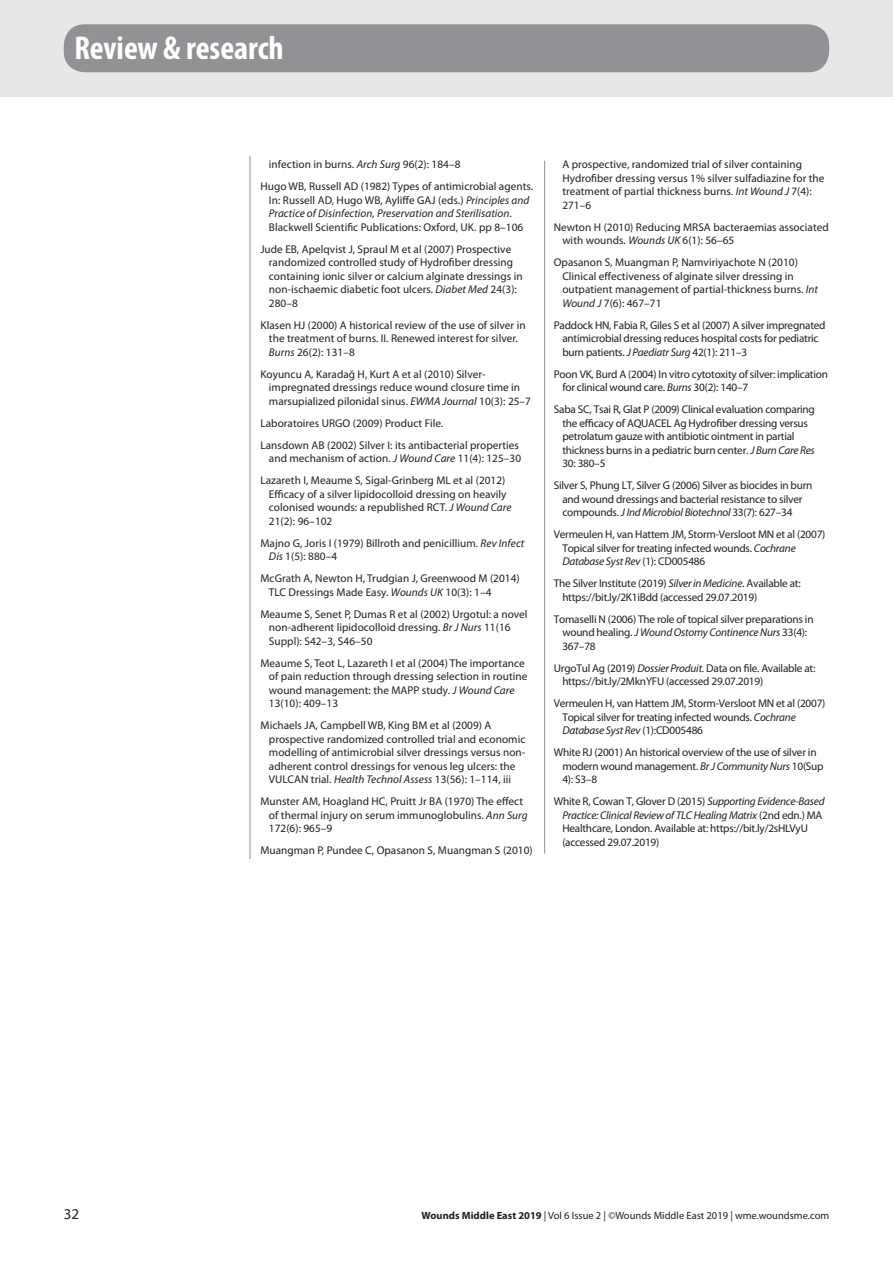
<style>
.page{position:relative;width:893px;height:1263px;background:#fff}
.page>*{position:absolute;margin:0;border:0;box-sizing:border-box;transform-origin:0 0}
.t1{font:700 condensed 33.15px "Myriad Pro";color:#fff}
.t2{font:15px "Myriad Pro";color:#231f20}
.t3{font:11.25px/13.5px "Myriad Pro";letter-spacing:.005em;color:#231f20}
.t4{font:11.25px/13.5px "Myriad Pro";letter-spacing:-.02em;color:#231f20}
.t5{font:10.5px "Myriad Pro";color:#231f20}
.s1{font-style:italic}
.s2{font-weight:700}
</style>
<div class="page">
<div style="left:0;top:0;width:893px;height:97px;background:#e6e7e9"></div>
<div style="left:64px;top:24px;width:765px;height:48px;background:#919295;border-radius:21px"></div>
<hr style="left:250px;top:156px;width:1px;height:703px;background:#939598">
<hr style="left:544px;top:161px;width:1px;height:693px;background:#939598">
<h1 class="t1" style="left:74px;top:27px;width:211px">Review &amp; research</h1>
<h1 class="t1" style="left:74px;top:35px;width:287px">Products and Technology</h1>
<p class="t3" style="left:260px;top:153px;width:274px;line-height:22px;text-indent:9px">infection in burns. <span class="s1">Arch Surg</span> 96(2): 184–8<br>Hugo WB, Russell AD (1982) Types of antimicrobial agents.</p>
<p class="t3" style="left:269px;top:193px;width:262px">In: Russell AD, Hugo WB, Ayliffe GAJ (eds.) <span class="s1">Principles and<br>Practice of Disinfection, Preservation and Sterilisation</span>.<br>Blackwell Scientific Publications: Oxford, UK. pp 8–106</p>
<p class="t3" style="left:269px;top:242px;width:255px;text-indent:-9px">Jude EB, Apelqvist J, Spraul M et al (2007) Prospective randomized controlled study of Hydrofiber dressing containing ionic silver or calcium alginate dressings in non-ischaemic diabetic foot ulcers. <span class="s1">Diabet Med</span> 24(3):<br>280–8</p>
<p class="t3" style="left:269px;top:318px;width:258px;text-indent:-9px">Klasen HJ (2000) A historical review of the use of silver in the treatment of burns. II. Renewed interest for silver.<br><span class="s1">Burns</span> 26(2): 131–8</p>
<p class="t3" style="left:269px;top:367px;width:264px;text-indent:-9px">Koyuncu A, Karadağ H, Kurt A et al (2010) Silver&shy;impregnated dressings reduce wound closure time in marsupialized pilonidal sinus. <span class="s1">EWMA Journal</span> 10(3): 25–7</p>
<p class="t3" style="left:260px;top:412px;width:260px;line-height:22px">Laboratoires URGO (2009) Product File.<br>Lansdown AB (2002) Silver I: its antibacterial properties</p>
<p class="t3" style="left:260px;top:447px;width:262px;line-height:22px;text-indent:9px">and mechanism of action. <span class="s1">J Wound Care</span> 11(4): 125–30<br>Lazareth I, Meaume S, Sigal-Grinberg ML et al (2012)</p>
<p class="t3" style="left:269px;top:487px;width:244px">Efficacy of a silver lipidocolloid dressing on heavily colonised wounds: a republished RCT. <span class="s1">J Wound Care<br></span>21(2): 96–102</p>
<p class="t3" style="left:269px;top:536px;width:257px;text-indent:-9px">Majno G, Joris I (1979) Billroth and penicillium. <span class="s1">Rev Infect<br>Dis</span> 1(5): 880–4</p>
<p class="t3" style="left:269px;top:572px;width:252px;text-indent:-9px">McGrath A, Newton H, Trudgian J, Greenwood M (2014)<br>TLC Dressings Made Easy. <span class="s1">Wounds UK</span> 10(3): 1–4</p>
<p class="t3" style="left:269px;top:607px;width:260px;text-indent:-9px">Meaume S, Senet P, Dumas R et al (2002) Urgotul: a novel non-adherent lipidocolloid dressing. <span class="s1">Br J Nurs</span> 11(16<br>Suppl): S42–3, S46–50</p>
<p class="t3" style="left:269px;top:656px;width:260px;text-indent:-9px">Meaume S, Teot L, Lazareth I et al (2004) The importance of pain reduction through dressing selection in routine wound management: the MAPP study. <span class="s1">J Wound Care </span>13(10): 409–13</p>
<p class="t3" style="left:269px;top:719px;width:258px;text-indent:-9px">Michaels JA, Campbell WB, King BM et al (2009) A prospective randomized controlled trial and economic modelling of antimicrobial silver dressings versus non&shy;adherent control dressings for venous leg ulcers: the VULCAN trial. <span class="s1">Health Technol Assess</span> 13(56): 1–114, iii</p>
<p class="t3" style="left:269px;top:795px;width:260px;text-indent:-9px">Munster AM, Hoagland HC, Pruitt Jr BA (1970) The effect of thermal injury on serum immunoglobulins. <span class="s1">Ann Surg<br></span>172(6): 965–9</p>
<p class="t3" style="left:260px;top:844px;width:274px">Muangman P, Pundee C, Opasanon S, Muangman S (2010)</p>
<p class="t3" style="left:562px;top:158px;width:264px">A prospective, randomized trial of silver containing Hydrofiber dressing versus 1% silver sulfadiazine for the treatment of partial thickness burns. <span class="s1">Int Wound J</span> 7(4):<br>271–6</p>
<p class="t3" style="left:562px;top:220px;width:268px;text-indent:-9px">Newton H (2010) Reducing MRSA bacteraemias associated with wounds. <span class="s1">Wounds UK</span> 6(1): 56–65</p>
<p class="t3" style="left:562px;top:256px;width:257px;text-indent:-9px">Opasanon S, Muangman P, Namviriyachote N (2010)<br>Clinical effectiveness of alginate silver dressing in outpatient management of partial-thickness burns. <span class="s1">Int Wound J</span> 7(6): 467–71</p>
<p class="t4" style="left:562px;top:318px;width:265px;text-indent:-9px">Paddock HN, Fabia R, Giles S et al (2007) A silver impregnated antimicrobial dressing reduces hospital costs for pediatric burn patients. <span class="s1">J Paediatr Surg</span> 42(1): 211–3</p>
<p class="t4" style="left:562px;top:367px;width:267px;text-indent:-9px">Poon VK, Burd A (2004) In vitro cytotoxity of silver: implication for clinical wound care. <span class="s1">Burns</span> 30(2): 140–7</p>
<p class="t4" style="left:562px;top:403px;width:254px;text-indent:-9px">Saba SC, Tsai R, Glat P (2009) Clinical evaluation comparing the efficacy of AQUACEL Ag Hydrofiber dressing versus petrolatum gauze with antibiotic ointment in partial thickness burns in a pediatric burn center. <span class="s1">J Burn Care Res </span>30: 380–5</p>
<p class="t4" style="left:562px;top:479px;width:252px;text-indent:-9px">Silver S, Phung LT, Silver G (2006) Silver as biocides in burn and wound dressings and bacterial resistance to silver compounds. <span class="s1">J Ind Microbiol Biotechnol</span> 33(7): 627–34</p>
<p class="t4" style="left:562px;top:528px;width:265px;text-indent:-9px">Vermeulen H, van Hattem JM, Storm-Versloot MN et al (2007)<br>Topical silver for treating infected wounds. <span class="s1">Cochrane<br>Database Syst Rev</span> (1): CD005486</p>
<p class="t4" style="left:562px;top:577px;width:240px;text-indent:-9px">The Silver Institute (2019) <span class="s1">Silver in Medicine</span>. Available at: https://bit.ly/2K1iBdd (accessed 29.07.2019)</p>
<p class="t4" style="left:562px;top:612px;width:253px;text-indent:-9px">Tomaselli N (2006) The role of topical silver preparations in wound healing. <span class="s1">J Wound Ostomy Continence Nurs</span> 33(4):<br>367–78</p>
<p class="t4" style="left:562px;top:661px;width:255px;text-indent:-9px">UrgoTul Ag (2019) <span class="s1">Dossier Produit</span>. Data on file. Available at: https://bit.ly/2MknYFU (accessed 29.07.2019)</p>
<p class="t4" style="left:562px;top:697px;width:265px;text-indent:-9px">Vermeulen H, van Hattem JM, Storm‐Versloot MN et al (2007)<br>Topical silver for treating infected wounds. <span class="s1">Cochrane<br>Database Syst Rev</span> (1):CD005486</p>
<p class="t4" style="left:562px;top:746px;width:263px;text-indent:-9px">White RJ (2001) An historical overview of the use of silver in modern wound management. <span class="s1">Br J Community Nurs</span> 10(Sup<br>4): S3–8</p>
<p class="t4" style="left:562px;top:795px;width:264px;text-indent:-9px">White R, Cowan T, Glover D (2015) <span class="s1">Supporting Evidence-Based Practice: Clinical Review of TLC Healing Matrix</span> (2nd edn.) MA Healthcare, London. Available at: https://bit.ly/2sHLVyU (accessed 29.07.2019)</p>
<h2 class="t2" style="left:64px;top:1204px;width:17px">32</h2>
<p class="t5" style="left:422px;top:1208px;width:409px"><span class="s2">Wounds Middle East 2019</span> | Vol 6 Issue 2 | ©Wounds Middle East 2019 | wme.woundsme.com</p>
</div>
